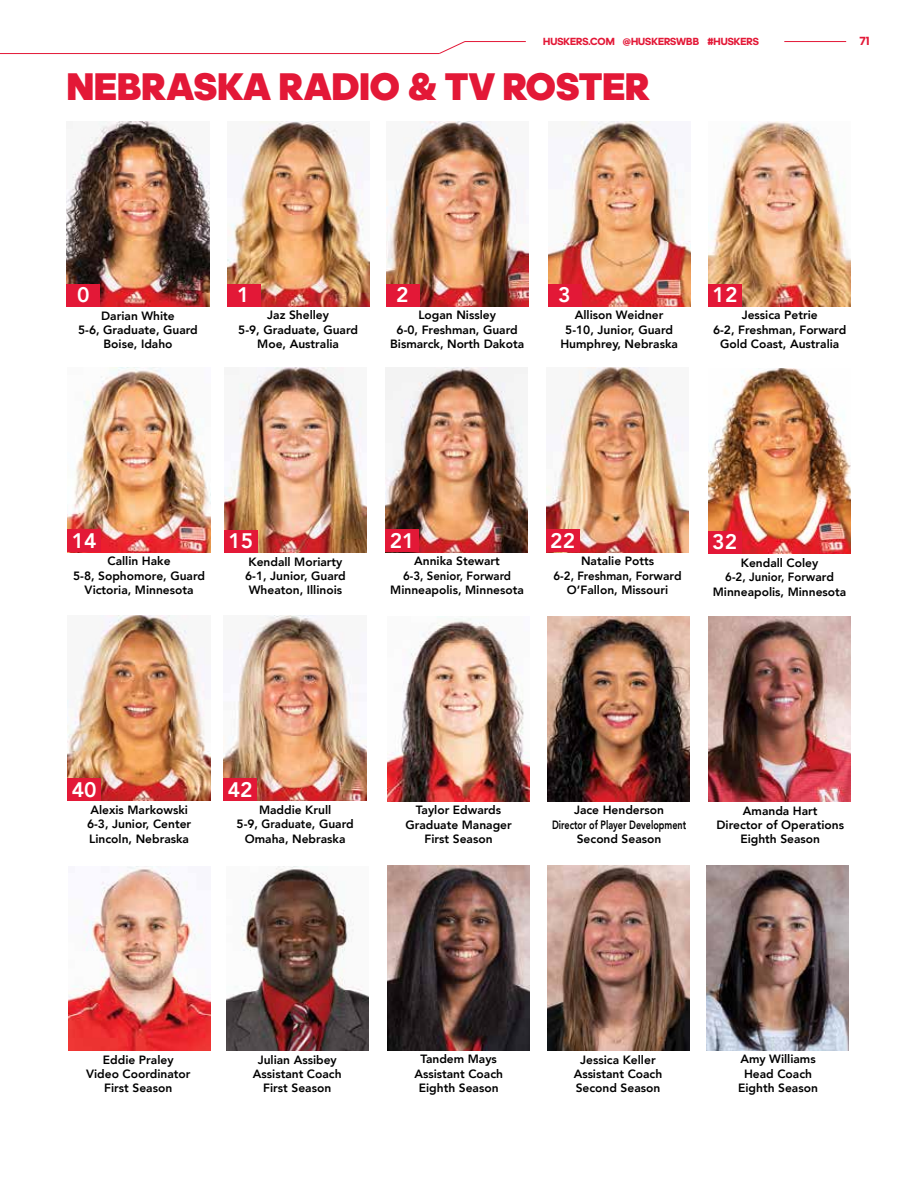
<style>
.page{position:relative;width:918px;height:1188px;background:#fff}
.page>*{position:absolute;margin:0;border:0;box-sizing:border-box;transform-origin:0 0}
.t1{font:900 39px "adineue PRO";color:#e31837}
.t2{font:800 21px "Avenir LT Std";color:#fff}
.t3{font:800 12px/14.4px "Avenir LT Std";color:#000;text-align:center}
.t4{font:700 12px "adineue PRO";color:#e31837}
.t5{font:700 10.5px "adineue PRO";color:#e31837}
</style>
<div class="page">
<hr style="left:784px;top:41px;width:62px;height:1px;background:#e31837">
<hr style="left:465px;top:41px;width:61px;height:1px;background:#e31837">
<svg style="left:439px;top:41px;width:26px;height:13px"></svg>
<hr style="left:0;top:53px;width:439px;height:1px;background:#e31837">
<img style="left:548px;top:121px;width:142px;height:186px">
<img style="left:226px;top:866px;width:142px;height:184px">
<img style="left:707px;top:865px;width:142px;height:185px">
<img style="left:388px;top:865px;width:142px;height:186px">
<div style="left:548px;top:284px;width:33px;height:23px;background:#e31837"></div>
<img style="left:68px;top:367px;width:142px;height:185px">
<div style="left:68px;top:530px;width:33px;height:22px;background:#e31837"></div>
<img style="left:227px;top:121px;width:142px;height:186px">
<img style="left:67px;top:121px;width:142px;height:186px">
<div style="left:227px;top:284px;width:33px;height:23px;background:#e31837"></div>
<div style="left:67px;top:284px;width:33px;height:23px;background:#e31837"></div>
<img style="left:68px;top:616px;width:142px;height:185px">
<div style="left:68px;top:778px;width:33px;height:23px;background:#e31837"></div>
<img style="left:708px;top:369px;width:142px;height:185px">
<div style="left:708px;top:531px;width:33px;height:23px;background:#e31837"></div>
<img style="left:548px;top:616px;width:142px;height:185px">
<img style="left:546px;top:367px;width:142px;height:185px">
<div style="left:546px;top:530px;width:33px;height:22px;background:#e31837"></div>
<img style="left:386px;top:367px;width:142px;height:185px">
<div style="left:386px;top:530px;width:33px;height:22px;background:#e31837"></div>
<img style="left:224px;top:367px;width:143px;height:186px">
<div style="left:224px;top:530px;width:33px;height:23px;background:#e31837"></div>
<img style="left:387px;top:121px;width:141px;height:186px">
<div style="left:386px;top:284px;width:33px;height:23px;background:#e31837"></div>
<img style="left:709px;top:121px;width:142px;height:186px">
<div style="left:709px;top:284px;width:33px;height:23px;background:#e31837"></div>
<img style="left:224px;top:616px;width:142px;height:185px">
<div style="left:224px;top:778px;width:33px;height:23px;background:#e31837"></div>
<img style="left:708px;top:616px;width:142px;height:185px">
<img style="left:69px;top:866px;width:142px;height:184px">
<img style="left:548px;top:865px;width:142px;height:185px">
<img style="left:387px;top:616px;width:143px;height:185px">
<p class="t5" style="left:543px;top:35px;width:217px">HUSKERS.COM @HUSKERSWBB #HUSKERS</p>
<p class="t4" style="left:859px;top:33px;width:11px">71</p>
<h1 class="t1" style="left:67px;top:64px;width:584px">NEBRASKA RADIO &amp; TV ROSTER</h1>
<h2 class="t2" style="left:77px;top:283px;width:14px">0</h2>
<h2 class="t2" style="left:237px;top:283px;width:14px">1</h2>
<h2 class="t2" style="left:396px;top:283px;width:14px">2</h2>
<h2 class="t2" style="left:558px;top:283px;width:14px">3</h2>
<h2 class="t2" style="left:713px;top:283px;width:26px">12</h2>
<p class="t3" style="left:78px;top:308px;width:121px">Darian White<br>5-6, Graduate, Guard<br>Boise, Idaho</p>
<p class="t3" style="left:238px;top:308px;width:121px">Jaz Shelley<br>5-9, Graduate, Guard<br>Moe, Australia</p>
<p class="t3" style="left:390px;top:308px;width:135px">Logan Nissley<br>6-0, Freshman, Guard<br>Bismarck, North Dakota</p>
<p class="t3" style="left:560px;top:308px;width:119px">Allison Weidner<br>5-10, Junior, Guard<br>Humphrey, Nebraska</p>
<p class="t3" style="left:713px;top:308px;width:135px">Jessica Petrie<br>6-2, Freshman, Forward<br>Gold Coast, Australia</p>
<h2 class="t2" style="left:72px;top:528px;width:26px">14</h2>
<p class="t3" style="left:73px;top:554px;width:133px">Callin Hake<br>5-8, Sophomore, Guard<br>Victoria, Minnesota</p>
<h2 class="t2" style="left:228px;top:529px;width:26px">15</h2>
<p class="t3" style="left:245px;top:554px;width:102px">Kendall Moriarty<br>6-1, Junior, Guard<br>Wheaton, Illinois</p>
<h2 class="t2" style="left:390px;top:528px;width:26px">21</h2>
<p class="t3" style="left:390px;top:554px;width:135px">Annika Stewart<br>6-3, Senior, Forward<br>Minneapolis, Minnesota</p>
<h2 class="t2" style="left:550px;top:528px;width:26px">22</h2>
<p class="t3" style="left:554px;top:554px;width:130px">Natalie Potts<br>6-2, Freshman, Forward<br>O’Fallon, Missouri</p>
<h2 class="t2" style="left:712px;top:530px;width:26px">32</h2>
<p class="t3" style="left:713px;top:555px;width:135px">Kendall Coley<br>6-2, Junior, Forward<br>Minneapolis, Minnesota</p>
<h2 class="t2" style="left:72px;top:777px;width:26px">40</h2>
<p class="t3" style="left:87px;top:803px;width:106px;text-align:left">Alexis Markowski<br>6-3, Junior, Center<br>Lincoln, Nebraska</p>
<h2 class="t2" style="left:228px;top:777px;width:26px">42</h2>
<p class="t3" style="left:237px;top:803px;width:119px">Maddie Krull<br>5-9, Graduate, Guard<br>Omaha, Nebraska</p>
<p class="t3" style="left:405px;top:803px;width:108px">Taylor Edwards<br>Graduate Manager<br>First Season</p>
<p class="t3" style="left:552px;top:803px;width:136px">Jace Henderson<br>Director of Player Development<br>Second Season</p>
<p class="t3" style="left:717px;top:803px;width:129px">Amanda Hart<br>Director of Operations<br>Eighth Season</p>
<p class="t3" style="left:86px;top:1052px;width:106px">Eddie Praley<br>Video Coordinator<br>First Season</p>
<p class="t3" style="left:414px;top:1052px;width:90px">Tandem Mays<br>Assistant Coach<br>Eighth Season</p>
<p class="t3" style="left:253px;top:1052px;width:90px">Julian Assibey<br>Assistant Coach<br>First Season</p>
<p class="t3" style="left:738px;top:1052px;width:81px">Amy Williams<br>Head Coach<br>Eighth Season</p>
<p class="t3" style="left:574px;top:1052px;width:90px">Jessica Keller<br>Assistant Coach<br>Second Season</p>
</div>
